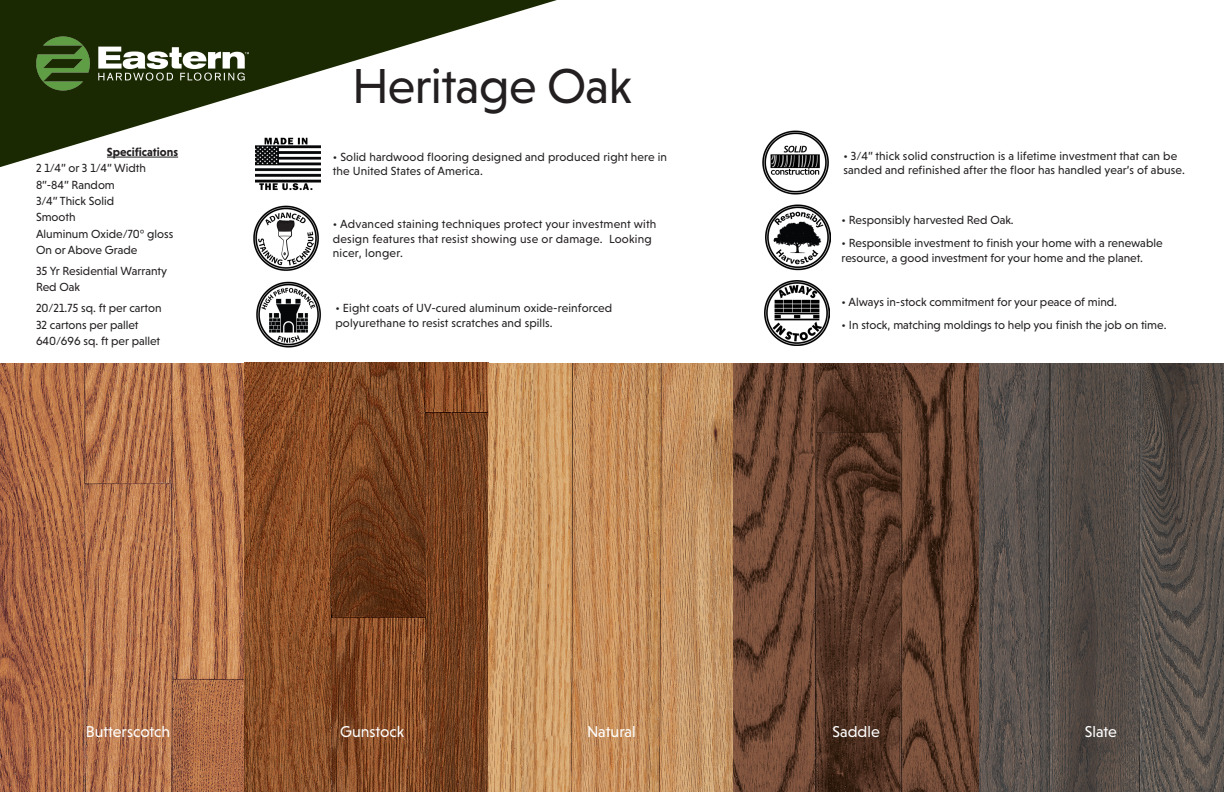
<style>
.page{position:relative;width:1224px;height:792px;background:#fff}
.page>*{position:absolute;margin:0;border:0;box-sizing:border-box;transform-origin:0 0}
.t1{font:50px "Niveau Grotesk";letter-spacing:-.01em;color:#231f20}
.t2{font:16px "Niveau Grotesk";color:#fff}
.t3{font:12px/14.4px "Niveau Grotesk";color:#231f20}
.t4{font:12px/14.4px "Niveau Grotesk";letter-spacing:.02em;color:#231f20}
.t5{font:700 12px "Niveau Grotesk";color:#231f20}
</style>
<div class="page">
<img style="left:0;top:363px;width:1223px;height:429px">
<img style="left:762px;top:130px;width:67px;height:65px">
<img style="left:255px;top:168px;width:66px;height:23px">
<img style="left:764px;top:281px;width:66px;height:65px">
<svg style="left:0;top:0;width:557px;height:167px"></svg>
<img style="left:13px;top:14px;width:254px;height:100px">
<img style="left:256px;top:281px;width:65px;height:67px">
<img style="left:253px;top:205px;width:66px;height:66px">
<img style="left:765px;top:204px;width:65px;height:67px">
<p class="t5" style="left:107px;top:145px;width:73px">Specifications</p>
<p class="t3" style="left:36px;top:161px;width:112px">2 1/4” or 3 1/4” Width</p>
<p class="t3" style="left:36px;top:177px;width:80px">8”-84” Random</p>
<p class="t3" style="left:36px;top:194px;width:80px">3/4” Thick Solid</p>
<p class="t3" style="left:36px;top:210px;width:41px">Smooth</p>
<p class="t3" style="left:36px;top:226px;width:139px">Aluminum Oxide/70° gloss</p>
<p class="t3" style="left:36px;top:243px;width:103px">On or Above Grade</p>
<p class="t3" style="left:36px;top:264px;width:133px">35 Yr Residential Warranty</p>
<p class="t3" style="left:36px;top:280px;width:46px">Red Oak</p>
<p class="t3" style="left:36px;top:300px;width:127px;line-height:16.4px">20/21.75 sq. ft per carton<br>32 cartons per pallet<br>640/696 sq. ft per pallet</p>
<p class="t1" style="left:352px;top:58px;width:281px">Heritage Oak</p>
<p class="t3" style="left:333px;top:149px;width:336px">• Solid hardwood flooring designed and produced right here in the United States of America.</p>
<p class="t3" style="left:843px;top:149px;width:343px">• 3/4” thick solid construction is a lifetime investment that can be sanded and refinished after the floor has handled year’s of abuse.</p>
<p class="t4" style="left:333px;top:217px;width:325px">• Advanced staining techniques protect your investment with design features that resist showing use or damage. Looking nicer, longer.</p>
<p class="t3" style="left:842px;top:213px;width:174px">• Responsibly harvested Red Oak.</p>
<p class="t3" style="left:842px;top:236px;width:323px">• Responsible investment to finish your home with a renewable resource, a good investment for your home and the planet.</p>
<p class="t3" style="left:335px;top:301px;width:278px">• Eight coats of UV-cured aluminum oxide-reinforced polyurethane to resist scratches and spills.</p>
<p class="t3" style="left:842px;top:295px;width:277px">• Always in-stock commitment for your peace of mind.</p>
<p class="t3" style="left:842px;top:318px;width:326px">• In stock, matching moldings to help you finish the job on time.</p>
<p class="t2" style="left:86px;top:722px;width:86px">Butterscotch</p>
<p class="t2" style="left:1085px;top:722px;width:34px">Slate</p>
<p class="t2" style="left:340px;top:722px;width:66px">Gunstock</p>
<p class="t2" style="left:587px;top:722px;width:50px">Natural</p>
<p class="t2" style="left:833px;top:722px;width:49px">Saddle</p>
</div>
